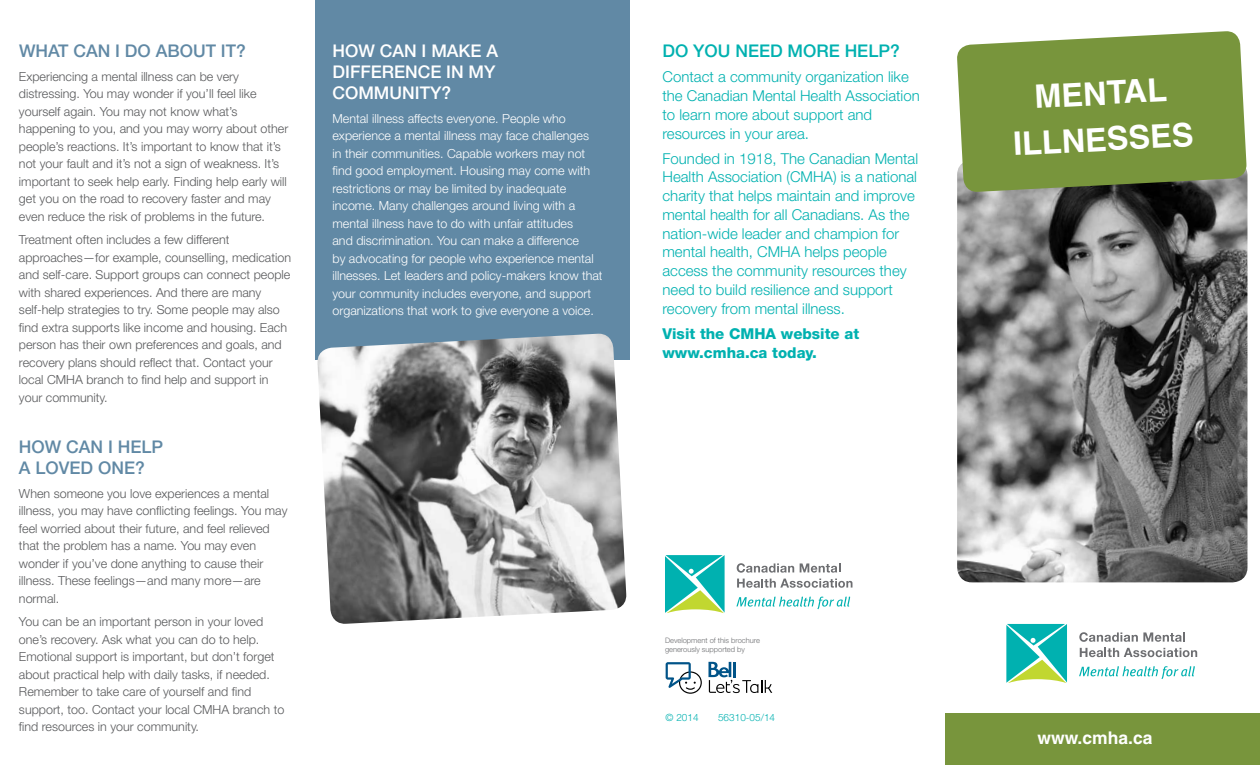
<style>
.page{position:relative;width:1260px;height:765px;background:#fff}
.page>*{position:absolute;margin:0;border:0;box-sizing:border-box;transform-origin:0 0}
.t1{font:700 32.5px/46px "Helvetica";color:#fff;text-align:center}
.t2{font:500 17.5px/21px "Helvetica Neue LT Std";color:#6189a5}
.t3{font:500 17.5px/21px "Helvetica Neue LT Std";color:#fff}
.t4{font:500 17.5px "Helvetica Neue LT Std";color:#00b1b0}
.t5{font:700 17.5px "Helvetica";color:#fff}
.t6{font:300 15px/18.8px "Helvetica Neue LT Std";color:#00b1b0}
.t7{font:800 15px/18.8px "Helvetica Neue LT Std";color:#00b1b0}
.t8{font:300 12.5px/17.5px "Helvetica Neue LT Std";color:#58595b}
.t9{font:300 12.5px/17.5px "Helvetica Neue LT Std";color:#fff}
.t10{font:300 10px "Helvetica Neue LT Std";color:#00b1b0}
.t11{font:300 7.5px/9px "Helvetica Neue LT Std";color:#6d6e71}
</style>
<div class="page">
<img style="left:957px;top:172px;width:291px;height:410px">
<div style="left:315px;top:0;width:315px;height:360px;background:#6189a5"></div>
<svg style="left:957px;top:31px;width:290px;height:162px;fill:#78953c"></svg>
<svg style="left:665px;top:555px;width:60px;height:58px"></svg>
<svg style="left:737px;top:563px;width:57px;height:10px"></svg>
<svg style="left:800px;top:563px;width:40px;height:10px"></svg>
<svg style="left:737px;top:579px;width:115px;height:9px"></svg>
<svg style="left:736px;top:596px;width:114px;height:13px"></svg>
<svg style="left:708px;top:662px;width:64px;height:31px"></svg>
<hr style="left:733px;top:662px;width:3px;height:15px;background:#005388">
<svg style="left:666px;top:662px;width:36px;height:32px"></svg>
<div style="left:945px;top:714px;width:315px;height:51px;background:#78953c"></div>
<svg style="left:1006px;top:624px;width:61px;height:59px"></svg>
<svg style="left:1079px;top:632px;width:106px;height:10px"></svg>
<svg style="left:1080px;top:648px;width:117px;height:9px"></svg>
<svg style="left:1079px;top:666px;width:116px;height:13px"></svg>
<img style="left:317px;top:334px;width:310px;height:290px">
<h2 class="t2" style="left:19px;top:40px;width:228px">WHAT CAN I DO ABOUT IT?</h2>
<p class="t8" style="left:19px;top:67px;width:271px">Experiencing a mental illness can be very distressing. You may wonder if you’ll feel like yourself again. You may not know what’s happening to you, and you may worry about other people’s reactions. It’s important to know that it’s not your fault and it’s not a sign of weakness. It’s important to seek help early. Finding help early will get you on the road to recovery faster and may even reduce the risk of problems in the future.</p>
<p class="t8" style="left:19px;top:231px;width:274px">Treatment often includes a few different approaches—for example, counselling, medication and self-care. Support groups can connect people with shared experiences. And there are many self-help strategies to try. Some people may also find extra supports like income and housing. Each person has their own preferences and goals, and recovery plans should reflect that. Contact your local CMHA branch to find help and support in your community.</p>
<h2 class="t2" style="left:19px;top:436px;width:146px">HOW CAN I HELP<br>A LOVED ONE?</h2>
<p class="t8" style="left:19px;top:484px;width:270px">When someone you love experiences a mental illness, you may have conflicting feelings. You may feel worried about their future, and feel relieved that the problem has a name. You may even wonder if you’ve done anything to cause their illness. These feelings—and many more—are normal.</p>
<p class="t8" style="left:19px;top:613px;width:267px">You can be an important person in your loved one’s recovery. Ask what you can do to help.<br>Emotional support is important, but don’t forget about practical help with daily tasks, if needed.<br>Remember to take care of yourself and find support, too. Contact your local CMHA branch to find resources in your community.</p>
<h2 class="t3" style="left:332px;top:40px;width:167px">HOW CAN I MAKE A<br>DIFFERENCE IN MY<br>COMMUNITY?</h2>
<p class="t9" style="left:332px;top:109px;width:272px">Mental illness affects everyone. People who experience a mental illness may face challenges<br>in their communities. Capable workers may not find good employment. Housing may come with restrictions or may be limited by inadequate income. Many challenges around living with a mental illness have to do with unfair attitudes<br>and discrimination. You can make a difference<br>by advocating for people who experience mental illnesses. Let leaders and policy-makers know that your community includes everyone, and support organizations that work to give everyone a voice.</p>
<h2 class="t4" style="left:662px;top:41px;width:239px">DO YOU NEED MORE HELP?</h2>
<p class="t6" style="left:662px;top:67px;width:259px">Contact a community organization like the Canadian Mental Health Association to learn more about support and resources in your area.</p>
<p class="t6" style="left:662px;top:149px;width:257px">Founded in 1918, The Canadian Mental Health Association (CMHA) is a national charity that helps maintain and improve mental health for all Canadians. As the nation-wide leader and champion for mental health, CMHA helps people access the community resources they need to build resilience and support recovery from mental illness.</p>
<p class="t7" style="left:662px;top:324px;width:198px">Visit the CMHA website at www.cmha.ca today.</p>
<p class="t11" style="left:665px;top:635px;width:97px">Development of this brochure generously supported by</p>
<p class="t10" style="left:666px;top:711px;width:35px">© 2014</p>
<p class="t10" style="left:718px;top:711px;width:59px">56310-05/14</p>
<h1 class="t1" style="left:1009px;top:74px;width:182px;rotate:-3deg">MENTAL<br>ILLNESSES</h1>
<h2 class="t5" style="left:1038px;top:727px;width:117px">www.cmha.ca</h2>
</div>
